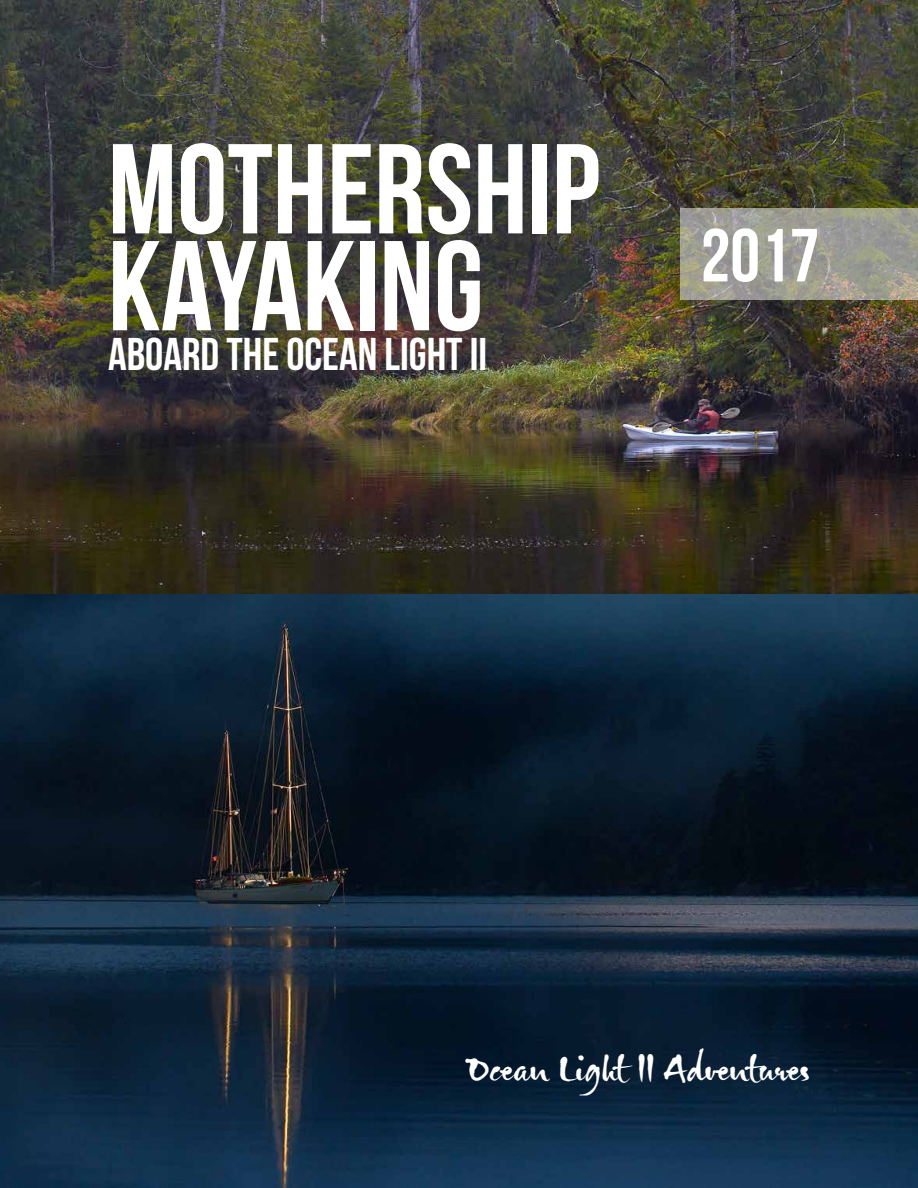
<style>
.page{position:relative;width:918px;height:1188px;background:#fff}
.page>*{position:absolute;margin:0;border:0;box-sizing:border-box;transform-origin:0 0}
.t1{font:127.5px/96.9px "Bebas Neue";color:#fff}
.t2{font:75px "Bebas Neue";color:#fff}
.t3{font:45.9px "Bebas Neue";color:#fff}
.t4{font:45px "Gizmo";letter-spacing:.01em;color:#fff}
</style>
<div class="page">
<img style="left:0;top:0;width:918px;height:1188px">
<svg style="left:680px;top:209px;width:238px;height:91px;background:#9e9d93"></svg>
<h1 class="t1" style="left:108px;top:139px;width:493px">MOTHERSHIP<br>KAYAKING</h1>
<p class="t3" style="left:108px;top:329px;width:381px">ABOARD THE OCEAN LIGHT II</p>
<h2 class="t2" style="left:701px;top:214px;width:120px">2017</h2>
<p class="t4" style="left:468px;top:1043px;width:344px">Ocean Light II Adventures</p>
</div>
